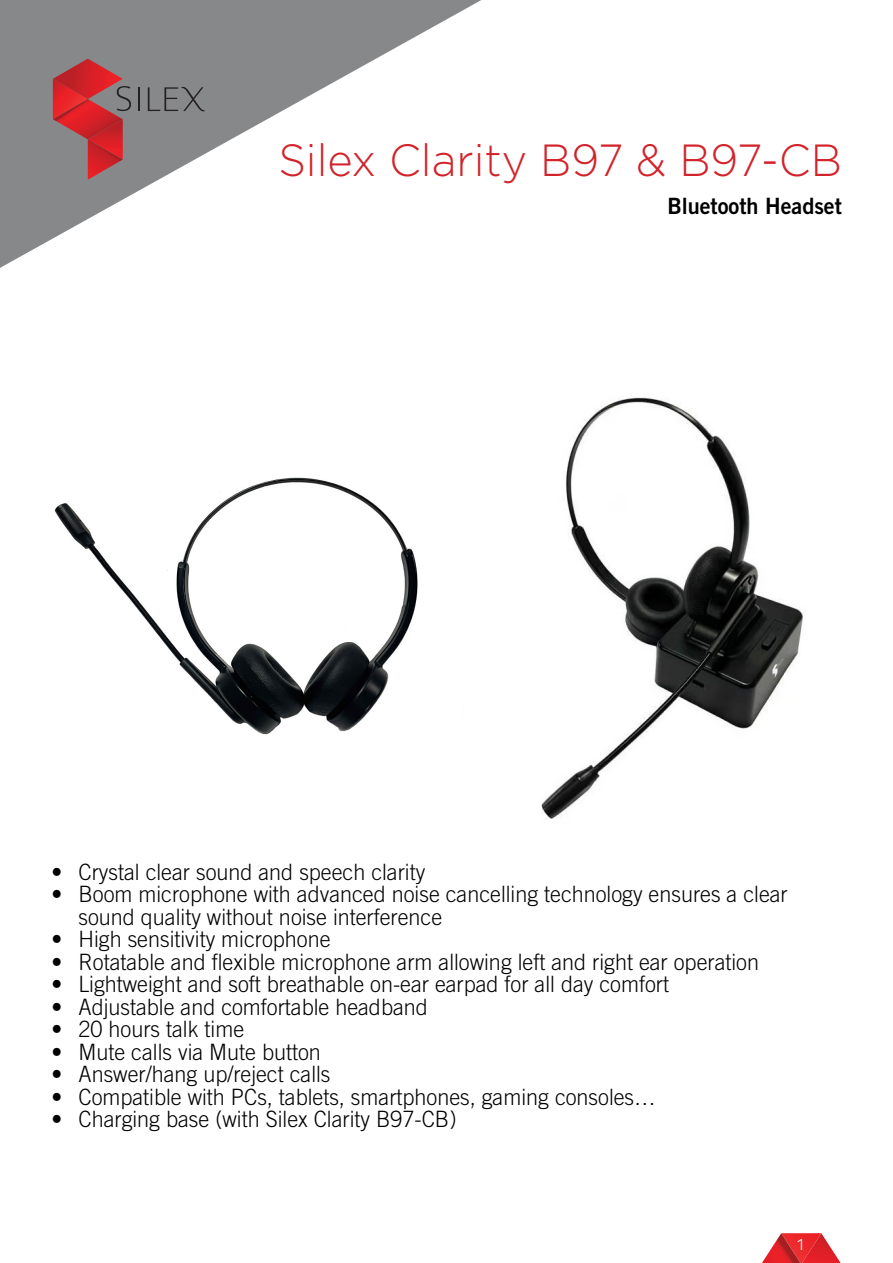
<style>
.page{position:relative;width:893px;height:1263px;background:#fff}
.page>*{position:absolute;margin:0;border:0;box-sizing:border-box;transform-origin:0 0}
.t1{font:300 45px "Gotham";color:#d2232a;scale:.96 1}
.t2{font:300 22.5px/22.5px "Trade Gothic LT Std";color:#000;scale:.96 1}
.t3{font:22.5px "Trade Gothic LT Std Bd 2";color:#000;scale:.96 1}
.t4{font:300 16.5px "Titillium Text 22 L";color:#fff}
</style>
<div class="page">
<svg style="left:0;top:0;width:481px;height:268px"></svg>
<img style="left:88px;top:160px;width:35px;height:20px">
<hr style="left:138px;top:87px;width:2px;height:24px;background:#252021">
<svg style="left:53px;top:59px;width:78px;height:101px"></svg>
<svg style="left:148px;top:86px;width:57px;height:26px"></svg>
<img style="left:54px;top:477px;width:364px;height:258px">
<img style="left:541px;top:397px;width:262px;height:422px">
<svg style="left:762px;top:1233px;width:79px;height:30px"></svg>
<p class="t1" style="left:278px;top:132px;width:589px">Silex Clarity B97 &amp; B97-CB</p>
<p class="t3" style="left:667px;top:192px;width:183px">Bluetooth Headset</p>
<p class="t2" style="left:52px;top:860px;width:391px">• Crystal clear sound and speech clarity</p>
<p class="t2" style="left:79px;top:883px;width:740px;text-indent:-27px">• Boom microphone with advanced noise cancelling technology ensures a clear sound quality without noise interference</p>
<p class="t2" style="left:52px;top:928px;width:292px">• High sensitivity microphone</p>
<p class="t2" style="left:52px;top:950px;width:738px">• Rotatable and flexible microphone arm allowing left and right ear operation</p>
<p class="t2" style="left:52px;top:973px;width:645px">• Lightweight and soft breathable on-ear earpad for all day comfort</p>
<p class="t2" style="left:52px;top:995px;width:393px">• Adjustable and comfortable headband</p>
<p class="t2" style="left:52px;top:1018px;width:202px">• 20 hours talk time</p>
<p class="t2" style="left:52px;top:1040px;width:282px">• Mute calls via Mute button</p>
<p class="t2" style="left:52px;top:1063px;width:292px">• Answer/hang up/reject calls</p>
<p class="t2" style="left:52px;top:1085px;width:631px">• Compatible with PCs, tablets, smartphones, gaming consoles…</p>
<p class="t2" style="left:52px;top:1108px;width:423px">• Charging base (with Silex Clarity B97-CB)</p>
<p class="t4" style="left:796px;top:1232px;width:10px">1</p>
</div>
